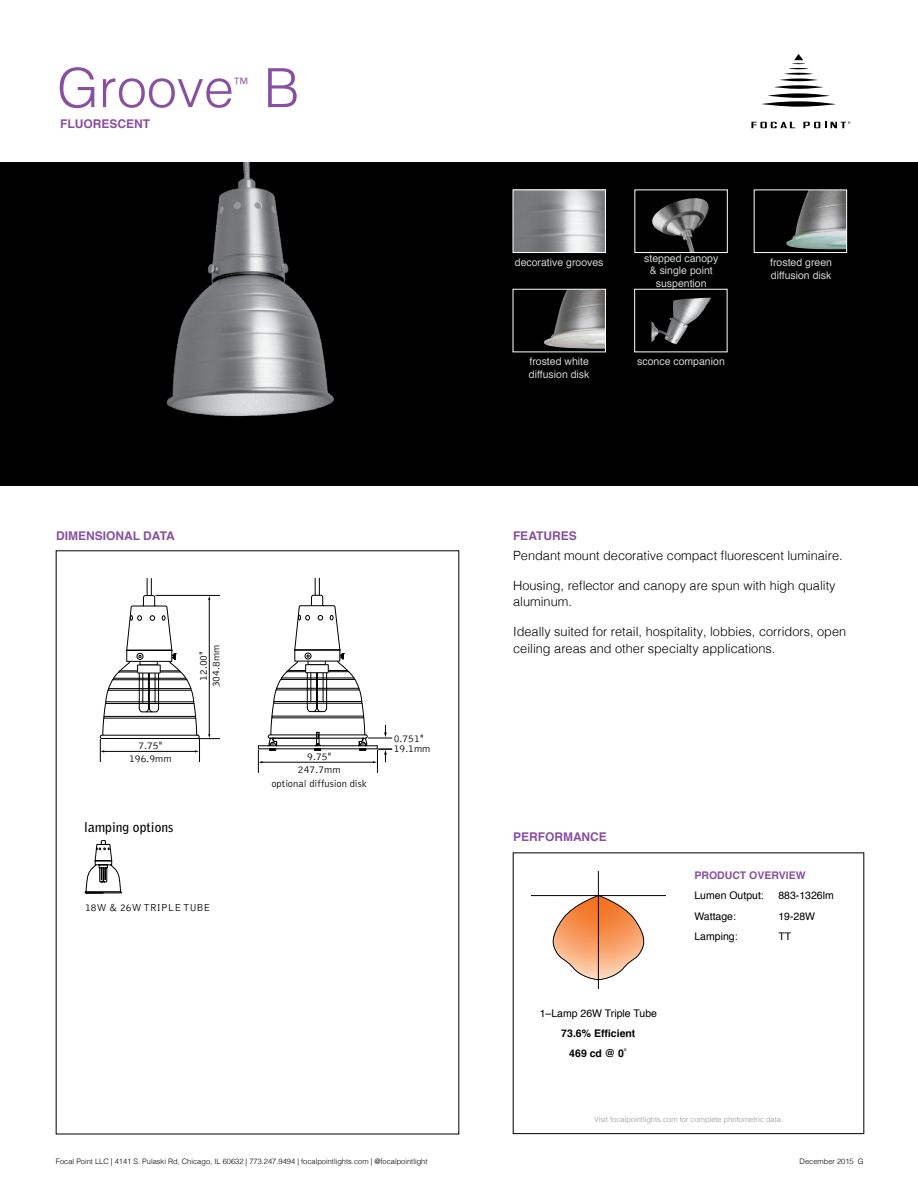
<style>
.page{position:relative;width:918px;height:1188px;background:#fff}
.page>*{position:absolute;margin:0;border:0;box-sizing:border-box;transform-origin:0 0}
.t1{font:300 54px "Helvetica";color:#8850a0}
.t2{font:300 15.75px "Helvetica";color:#8850a0}
.t3{font:700 13.5px "Bell Gothic";color:#000}
.t4{font:300 12.75px/16.5px "Helvetica";color:#000}
.t5{font:700 12px "Helvetica";color:#8850a0}
.t6{font:10.5px/12.6px "Helvetica";color:#d1d3d4}
.t7{font:300 10.5px/12.6px "Bell Gothic";color:#000;text-align:center}
.t8{font:10.5px "Helvetica";color:#000}
.t9{font:700 10.5px/20.2px "Helvetica";color:#000;text-align:center}
.t10{font:700 10.5px "Helvetica";color:#8850a0}
.t11{font:300 7.5px "Helvetica";color:#000}
.t12{font:300 7.5px "Helvetica";color:#939598}
</style>
<div class="page">
<div style="left:0;top:162px;width:918px;height:324px;background:#000"></div>
<svg style="left:762px;top:101px;width:74px;height:6px"></svg>
<svg style="left:768px;top:93px;width:62px;height:5px"></svg>
<svg style="left:774px;top:85px;width:49px;height:4px"></svg>
<hr style="left:780px;top:79px;width:38px;height:2px;background:#000;border-radius:50%">
<hr style="left:784px;top:73px;width:29px;height:2px;background:#000;border-radius:50%">
<svg style="left:788px;top:54px;width:21px;height:15px"></svg>
<svg style="left:751px;top:122px;width:44px;height:6px"></svg>
<svg style="left:803px;top:121px;width:47px;height:7px"></svg>
<hr style="left:258px;top:748px;width:119px;height:1px;background:#000">
<hr style="left:258px;top:745px;width:119px;height:1px;background:#000">
<hr style="left:262px;top:762px;width:112px;height:1px;background:#000">
<svg style="left:85px;top:840px;width:37px;height:53px"></svg>
<svg style="left:258px;top:746px;width:4px;height:27px"></svg>
<svg style="left:268px;top:578px;width:124px;height:195px"></svg>
<svg style="left:100px;top:578px;width:120px;height:184px"></svg>
<hr style="left:156px;top:595px;width:64px;height:1px;background:#000">
<svg style="left:550px;top:896px;width:98px;height:84px"></svg>
<hr style="left:531px;top:895px;width:134px;height:1px;background:#000">
<hr style="left:598px;top:871px;width:1px;height:118px;background:#000">
<img style="left:515px;top:192px;width:89px;height:59px">
<div style="left:513px;top:190px;width:93px;height:63px;border:1px solid #fff"></div>
<img style="left:652px;top:198px;width:57px;height:53px">
<div style="left:634px;top:190px;width:94px;height:63px;border:1px solid #fff"></div>
<img style="left:786px;top:192px;width:59px;height:57px">
<div style="left:754px;top:190px;width:93px;height:63px;border:1px solid #fff"></div>
<img style="left:651px;top:298px;width:60px;height:47px">
<img style="left:543px;top:291px;width:61px;height:58px">
<div style="left:513px;top:289px;width:93px;height:63px;border:1px solid #fff"></div>
<img style="left:166px;top:162px;width:168px;height:255px">
<h1 class="t1" style="left:57px;top:42px;width:179px">Groove</h1>
<p class="t2" style="left:234px;top:70px;width:16px">™</p>
<h1 class="t1" style="left:264px;top:42px;width:38px">B</h1>
<p class="t5" style="left:60px;top:114px;width:92px">FLUORESCENT</p>
<p class="t6" style="left:515px;top:256px;width:90px">decorative grooves</p>
<p class="t6" style="left:644px;top:252px;width:76px;text-align:center">stepped canopy &amp; single point suspention</p>
<p class="t6" style="left:770px;top:256px;width:63px">frosted green diffusion disk</p>
<p class="t6" style="left:529px;top:356px;width:62px">frosted white diffusion disk</p>
<p class="t6" style="left:637px;top:356px;width:89px">sconce companion</p>
<p class="t5" style="left:56px;top:526px;width:120px">DIMENSIONAL DATA</p>
<p class="t5" style="left:513px;top:526px;width:65px">FEATURES</p>
<p class="t7" style="left:197px;top:687px;width:44px;rotate:-90deg">12.00"<br>304.8mm</p>
<p class="t7" style="left:394px;top:733px;width:31px">0.751"</p>
<p class="t7" style="left:138px;top:740px;width:25px">7.75"</p>
<p class="t7" style="left:394px;top:742px;width:38px">19.1mm</p>
<p class="t7" style="left:129px;top:752px;width:44px">196.9mm</p>
<p class="t7" style="left:298px;top:751px;width:44px">9.75"<br>247.7mm</p>
<p class="t7" style="left:271px;top:777px;width:97px">optional diffusion disk</p>
<p class="t3" style="left:84px;top:819px;width:91px">lamping options</p>
<p class="t7" style="left:85px;top:901px;width:127px">18W &amp; 26W TRIPLE TUBE</p>
<p class="t11" style="left:56px;top:1155px;width:373px">Focal Point LLC | 4141 S. Pulaski Rd, Chicago, IL 60632 | 773.247.9494 | focalpointlights.com | @focalpointlight</p>
<p class="t4" style="left:513px;top:546px;width:331px">Pendant mount decorative compact fluorescent luminaire.</p>
<p class="t4" style="left:513px;top:576px;width:324px">Housing, reflector and canopy are spun with high quality aluminum.</p>
<p class="t4" style="left:513px;top:623px;width:335px">Ideally suited for retail, hospitality, lobbies, corridors, open ceiling areas and other specialty applications.</p>
<p class="t5" style="left:513px;top:827px;width:95px">PERFORMANCE</p>
<p class="t8" style="left:540px;top:1005px;width:119px">1–Lamp 26W Triple Tube</p>
<p class="t9" style="left:561px;top:1023px;width:76px">73.6% Efficient<br>469 cd @ 0˚</p>
<p class="t10" style="left:694px;top:867px;width:113px">PRODUCT OVERVIEW</p>
<p class="t8" style="left:694px;top:888px;width:71px">Lumen Output:</p>
<p class="t8" style="left:778px;top:888px;width:57px">883-1326lm</p>
<p class="t8" style="left:694px;top:908px;width:43px">Wattage:</p>
<p class="t8" style="left:778px;top:908px;width:38px">19-28W</p>
<p class="t8" style="left:694px;top:928px;width:45px">Lamping:</p>
<p class="t8" style="left:778px;top:928px;width:14px">TT</p>
<p class="t12" style="left:594px;top:1113px;width:190px">Visit focalpointlights.com for complete photometric data.</p>
<p class="t11" style="left:800px;top:1155px;width:66px">December 2015 G</p>
</div>
